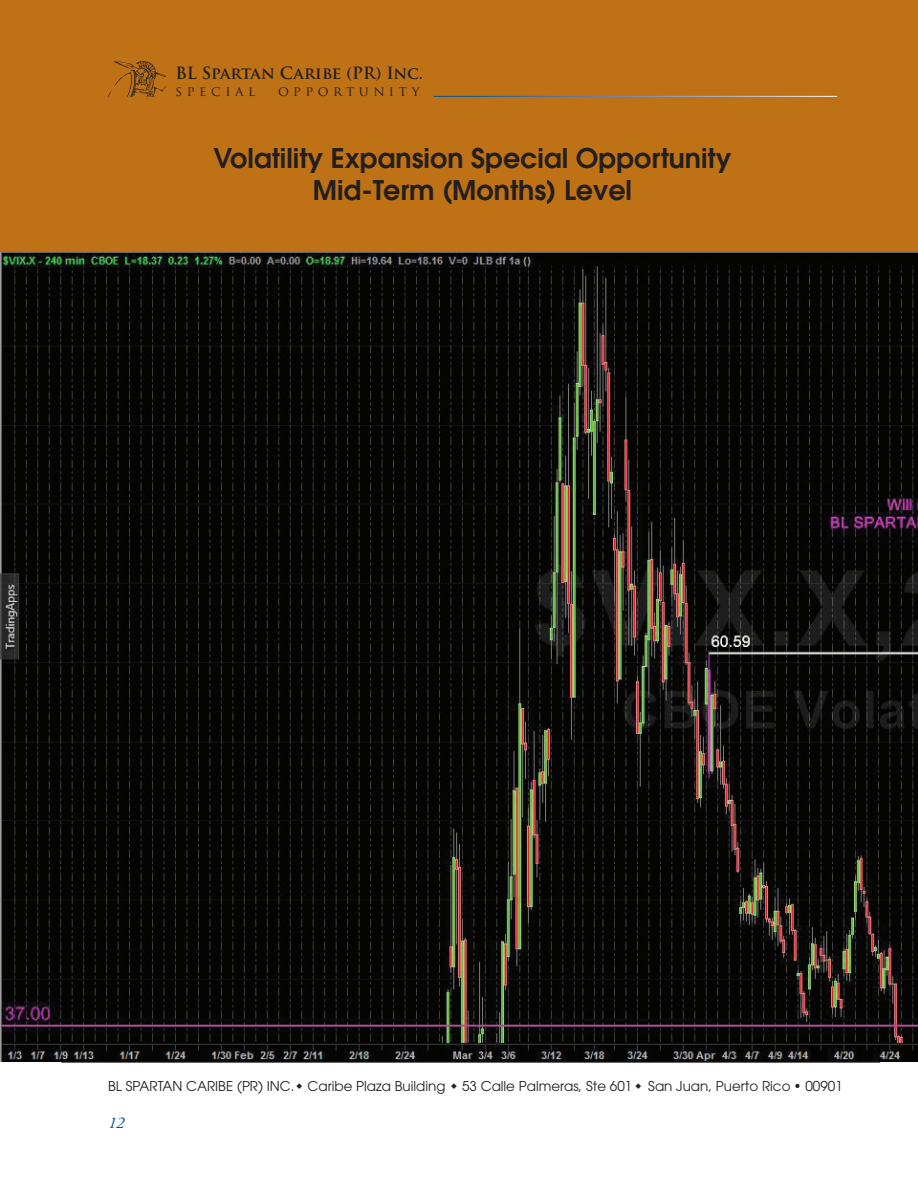
<style>
.page{position:relative;width:918px;height:1188px;background:#fff}
.page>*{position:absolute;margin:0;border:0;box-sizing:border-box;transform-origin:0 0}
.t1{font:600 27px/32.4px "ITC Avant Garde Std";color:#231f20;text-align:center}
.t2{font:700 16.5px "Trajan Pro";letter-spacing:-.01em;color:#231f20}
.t3{font:italic 16.5px "Adobe Garamond Pro";color:#015296}
.t4{font:13.5px "ITC Avant Garde Std";color:#231f20}
.t5{font:13.5px "Trajan Pro";letter-spacing:.34em;color:#231f20}
</style>
<div class="page">
<div style="left:0;top:0;width:918px;height:273px;background:#be7215"></div>
<img style="left:0;top:252px;width:918px;height:810px">
<svg style="left:108px;top:61px;width:58px;height:36px"></svg>
<hr style="left:61px;top:1062px;width:819px;height:1px;background:#231f20">
<hr style="left:434px;top:96px;width:403px;height:1px;background:#fff">
<p class="t2" style="left:176px;top:63px;width:249px">BL Spartan Caribe (PR) Inc.</p>
<p class="t5" style="left:176px;top:83px;width:81px">SPECIAL</p>
<p class="t5" style="left:278px;top:83px;width:143px">OPPORTUNITY</p>
<h1 class="t1" style="left:214px;top:141px;width:519px">Volatility Expansion Special Opportunity<br>Mid-Term (Months) Level</h1>
<p class="t4" style="left:108px;top:1077px;width:736px">BL SPARTAN CARIBE (PR) INC. Caribe Plaza Building 53 Calle Palmeras, Ste 601 San Juan, Puerto Rico • 00901</p>
<p class="t3" style="left:108px;top:1113px;width:18px">12</p>
</div>
